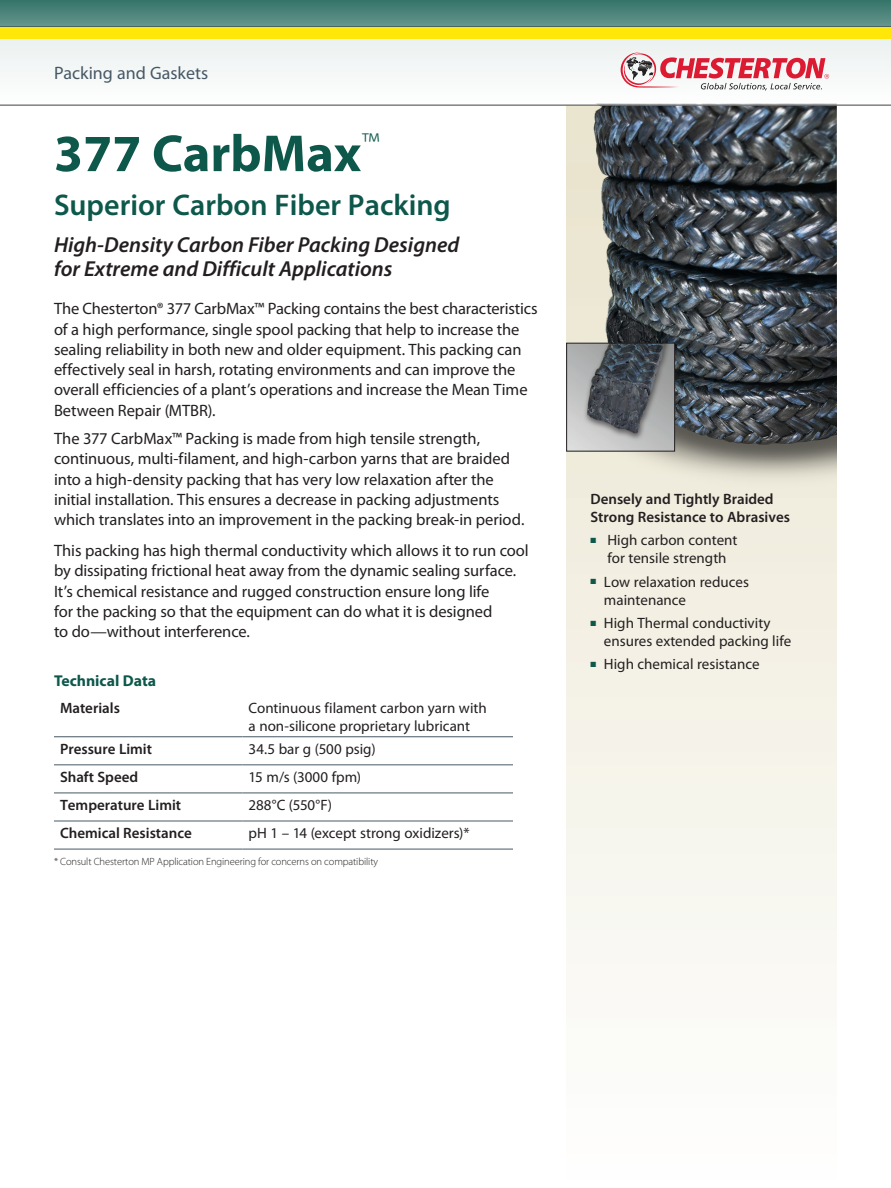
<style>
.page{position:relative;width:891px;height:1188px;background:#fff}
.page>*{position:absolute;margin:0;border:0;box-sizing:border-box;transform-origin:0 0}
.t1{font:700 52.5px "Myriad Pro";color:#0d584b}
.t2{font:600 30px "Myriad Pro";color:#0d584b}
.t3{font:italic 600 21.75px/24px "Myriad Pro";color:#231f20}
.t4{font:18px "Myriad Pro";color:#475865}
.t5{font:16.5px/20.2px "Myriad Pro";letter-spacing:-.005em;color:#231f20}
.t6{font:700 15.75px "Myriad Pro";color:#0d584b}
.t7{font:15px/18px "Myriad Pro";color:#231f20}
.t8{font:600 15px/18px "Myriad Pro";color:#231f20}
.t9{font:300 10.5px "Myriad Pro";letter-spacing:-.01em;color:#231f20}
.s1{color:#0d584b}
</style>
<div class="page">
<svg style="left:567px;top:105px;width:270px;height:884px"></svg>
<svg style="left:0;top:0;width:891px;height:27px;background:#4c8279"></svg>
<hr style="left:54px;top:736px;width:189px;height:1px;background:#475865">
<hr style="left:243px;top:736px;width:270px;height:1px;background:#475865">
<hr style="left:54px;top:764px;width:189px;height:1px;background:#475865">
<hr style="left:243px;top:764px;width:270px;height:1px;background:#475865">
<hr style="left:54px;top:793px;width:189px;height:1px;background:#475865">
<hr style="left:243px;top:793px;width:270px;height:1px;background:#475865">
<hr style="left:54px;top:821px;width:189px;height:1px;background:#475865">
<hr style="left:243px;top:821px;width:270px;height:1px;background:#475865">
<hr style="left:54px;top:849px;width:189px;height:1px;background:#475865">
<hr style="left:243px;top:849px;width:270px;height:1px;background:#475865">
<img style="left:584px;top:105px;width:253px;height:439px">
<img style="left:568px;top:345px;width:105px;height:105px">
<div style="left:566px;top:343px;width:109px;height:109px;border:1px solid #231f20"></div>
<svg style="left:0;top:39px;width:891px;height:66px"></svg>
<svg style="left:621px;top:52px;width:208px;height:38px"></svg>
<div style="left:0;top:27px;width:891px;height:12px;background:#ffe709"></div>
<p class="t4" style="left:54px;top:61px;width:156px">Packing and Gaskets</p>
<h1 class="t1" style="left:54px;top:119px;width:327px">377 CarbMax<sup>™</sup></h1>
<h2 class="t2" style="left:54px;top:186px;width:398px">Superior Carbon Fiber Packing</h2>
<h3 class="t3" style="left:54px;top:232px;width:407px">High-Density Carbon Fiber Packing Designed for Extreme and Difficult Applications</h3>
<p class="t5" style="left:54px;top:299px;width:485px">The Chesterton® 377 CarbMax™ Packing contains the best characteristics of a high performance, single spool packing that help to increase the sealing reliability in both new and older equipment. This packing can effectively seal in harsh, rotating environments and can improve the overall efficiencies of a plant’s operations and increase the Mean Time Between Repair (MTBR).</p>
<p class="t5" style="left:54px;top:428px;width:472px">The 377 CarbMax™ Packing is made from high tensile strength, continuous, multi-filament, and high-carbon yarns that are braided into a high-density packing that has very low relaxation after the initial installation. This ensures a decrease in packing adjustments which translates into an improvement in the packing break-in period.</p>
<p class="t5" style="left:54px;top:540px;width:476px">This packing has high thermal conductivity which allows it to run cool by dissipating frictional heat away from the dynamic sealing surface.<br>It’s chemical resistance and rugged construction ensure long life<br>for the packing so that the equipment can do what it is designed<br>to do—without interference.</p>
<p class="t6" style="left:54px;top:670px;width:104px">Technical Data</p>
<p class="t8" style="left:60px;top:698px;width:61px">Materials</p>
<p class="t7" style="left:249px;top:698px;width:240px">Continuous filament carbon yarn with a non-silicone proprietary lubricant</p>
<p class="t8" style="left:60px;top:740px;width:94px">Pressure Limit</p>
<p class="t7" style="left:249px;top:740px;width:128px">34.5 bar g (500 psig)</p>
<p class="t8" style="left:60px;top:768px;width:80px">Shaft Speed</p>
<p class="t7" style="left:249px;top:768px;width:114px">15 m/s (3000 fpm)</p>
<p class="t8" style="left:60px;top:796px;width:123px">Temperature Limit</p>
<p class="t7" style="left:249px;top:796px;width:85px">288°C (550°F)</p>
<p class="t8" style="left:60px;top:824px;width:133px">Chemical Resistance</p>
<p class="t7" style="left:249px;top:824px;width:222px">pH 1 – 14 (except strong oxidizers)*</p>
<p class="t9" style="left:54px;top:855px;width:326px">* Consult Chesterton MP Application Engineering for concerns on compatibility</p>
<p class="t8" style="left:590px;top:489px;width:201px">Densely and Tightly Braided<br>Strong Resistance to Abrasives</p>
<p class="t7" style="left:590px;top:531px;width:148px;text-align:center"><span class="s1">■</span> High carbon content for tensile strength</p>
<p class="t7" style="left:604px;top:572px;width:147px;text-indent:-14px"><span class="s1">■</span> Low relaxation reduces maintenance</p>
<p class="t7" style="left:604px;top:614px;width:189px;text-indent:-14px"><span class="s1">■</span> High Thermal conductivity ensures extended packing life</p>
<p class="t7" style="left:590px;top:655px;width:171px"><span class="s1">■</span> High chemical resistance</p>
</div>
